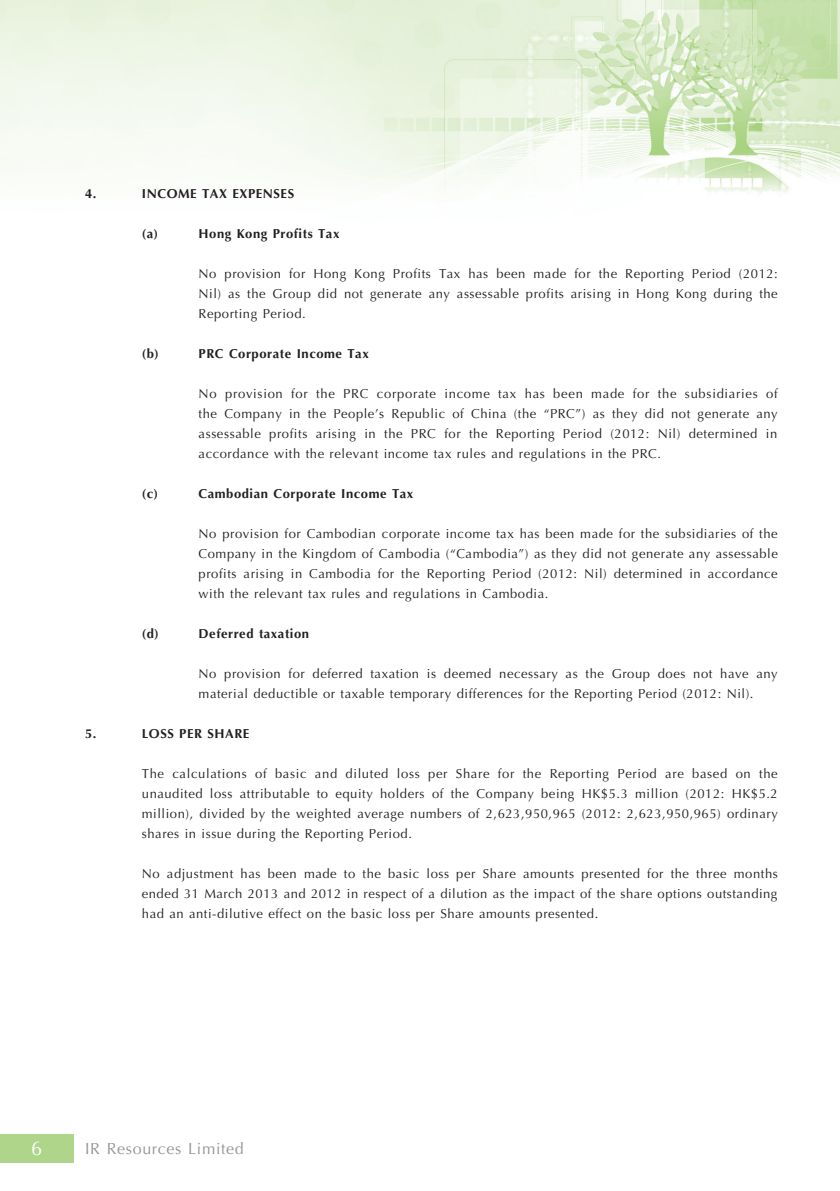
<style>
.page{position:relative;width:840px;height:1191px;background:#fff}
.page>*{position:absolute;margin:0;border:0;box-sizing:border-box;transform-origin:0 0}
.t1{font:20px "Optima";color:#fff}
.t2{font:16px "Optima";letter-spacing:.04em;color:#939598}
.t3{font:13px/20px "Optima";letter-spacing:.04em;color:#231f20;text-align:justify}
.t4{font:700 13px "Optima";letter-spacing:.04em;color:#231f20}
</style>
<div class="page">
<img style="left:0;top:0;width:839px;height:1163px">
<div style="left:0;top:1134px;width:74px;height:28px;background:#aed589"></div>
<p class="t4" style="left:85px;top:186px;width:28px">4. income</p>
<p class="t4" style="left:202px;top:186px;width:10px">tax</p>
<p class="t4" style="left:232px;top:186px;width:9px">expenses</p>
<p class="t4" style="left:142px;top:226px;width:18px">(a)</p>
<p class="t4" style="left:198px;top:226px;width:142px">Hong Kong Profits Tax</p>
<p class="t3" style="left:198px;top:264px;width:580px">No provision for Hong Kong Profits Tax has been made for the Reporting Period (2012:<br>Nil) as the Group did not generate any assessable profits arising in Hong Kong during the Reporting Period.</p>
<p class="t4" style="left:142px;top:346px;width:18px">(b)</p>
<p class="t4" style="left:198px;top:346px;width:172px">PRC Corporate Income Tax</p>
<p class="t3" style="left:198px;top:384px;width:580px">No provision for the PRC corporate income tax has been made for the subsidiaries of the Company in the People’s Republic of China (the “PRC”) as they did not generate any assessable profits arising in the PRC for the Reporting Period (2012: Nil) determined in accordance with the relevant income tax rules and regulations in the PRC.</p>
<p class="t4" style="left:142px;top:486px;width:18px">(c)</p>
<p class="t4" style="left:198px;top:486px;width:216px">Cambodian Corporate Income Tax</p>
<p class="t3" style="left:198px;top:524px;width:580px">No provision for Cambodian corporate income tax has been made for the subsidiaries of the Company in the Kingdom of Cambodia (“Cambodia”) as they did not generate any assessable profits arising in Cambodia for the Reporting Period (2012: Nil) determined in accordance with the relevant tax rules and regulations in Cambodia.</p>
<p class="t4" style="left:142px;top:626px;width:18px">(d)</p>
<p class="t4" style="left:198px;top:626px;width:112px">Deferred taxation</p>
<p class="t3" style="left:198px;top:664px;width:580px">No provision for deferred taxation is deemed necessary as the Group does not have any material deductible or taxable temporary differences for the Reporting Period (2012: Nil).</p>
<p class="t4" style="left:85px;top:726px;width:13px">5.</p>
<p class="t4" style="left:142px;top:726px;width:109px">LOSS PER SHARE</p>
<p class="t3" style="left:142px;top:764px;width:637px">The calculations of basic and diluted loss per Share for the Reporting Period are based on the unaudited loss attributable to equity holders of the Company being HK$5.3 million (2012: HK$5.2 million), divided by the weighted average numbers of 2,623,950,965 (2012: 2,623,950,965) ordinary shares in issue during the Reporting Period.</p>
<p class="t3" style="left:142px;top:864px;width:637px">No adjustment has been made to the basic loss per Share amounts presented for the three months ended 31 March 2013 and 2012 in respect of a dilution as the impact of the share options outstanding had an anti-dilutive effect on the basic loss per Share amounts presented.</p>
<h1 class="t1" style="left:31px;top:1137px;width:13px">6</h1>
<p class="t2" style="left:85px;top:1139px;width:160px">IR Resources Limited</p>
</div>
